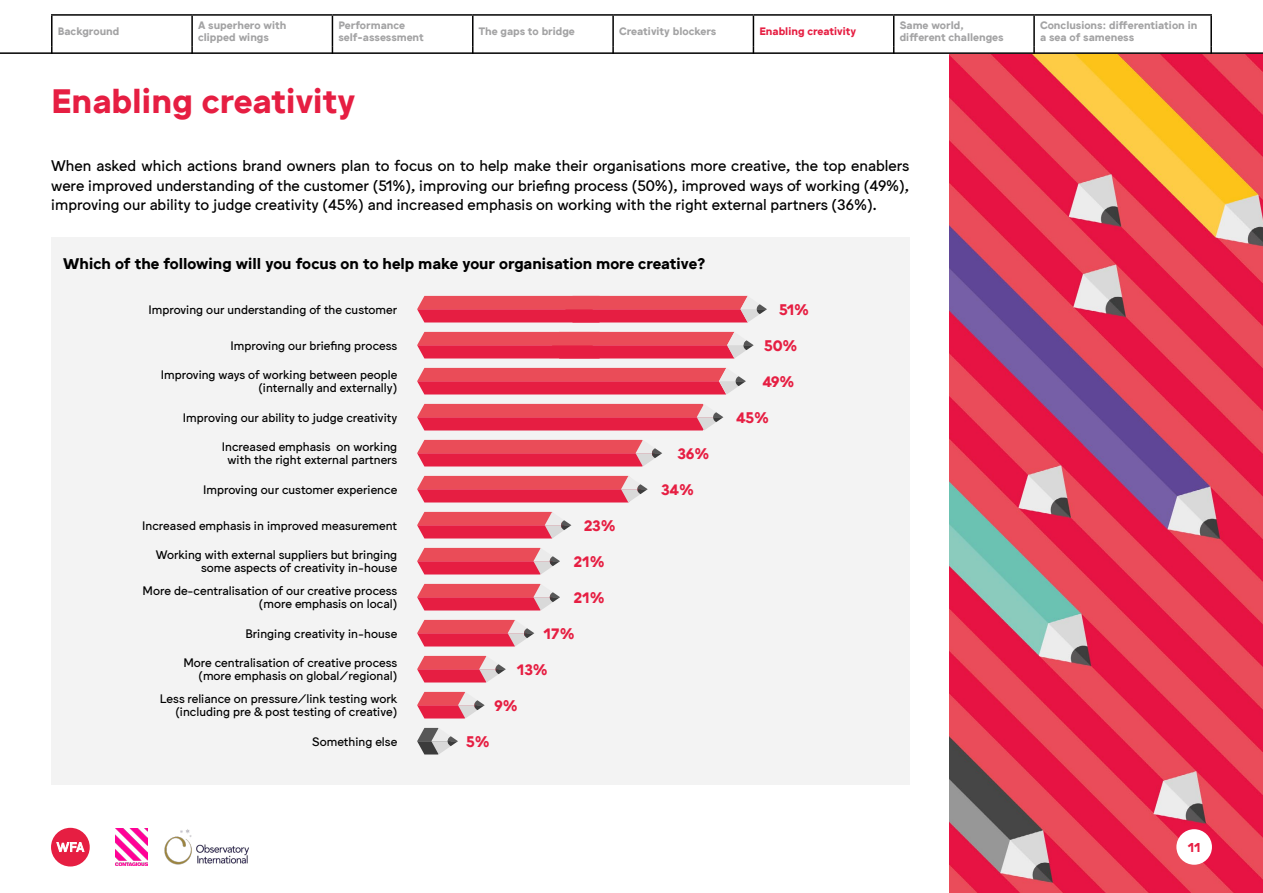
<style>
.page{position:relative;width:1263px;height:893px;background:#fff}
.page>*{position:absolute;margin:0;border:0;box-sizing:border-box;transform-origin:0 0}
.t1{font:700 33px "Jungka";color:#e61e42}
.t2{font:15px/19.5px "Jungka";color:#000;text-align:justify}
.t3{font:700 15px "Jungka";color:#000}
.t4{font:700 15px "Jungka";letter-spacing:-.015em;color:#e61e42}
.t5{font:700 12.75px "Jungka";color:#e61e42}
.t6{font:12px/13.5px "Jungka";color:#000;text-align:right}
.t7{font:700 10.5px/11.6px "Jungka";color:#a3a3a4}
.t8{font:700 10.5px "Jungka";color:#e61e42}
</style>
<div class="page">
<hr style="left:51px;top:16px;width:2px;height:31px;background:#000">
<hr style="left:51px;top:14px;width:141px;height:2px;background:#000">
<hr style="left:192px;top:14px;width:140px;height:2px;background:#000">
<hr style="left:332px;top:14px;width:141px;height:2px;background:#000">
<hr style="left:473px;top:14px;width:140px;height:2px;background:#000">
<hr style="left:613px;top:14px;width:140px;height:2px;background:#000">
<hr style="left:753px;top:14px;width:141px;height:2px;background:#000">
<hr style="left:894px;top:14px;width:140px;height:2px;background:#000">
<hr style="left:1034px;top:14px;width:178px;height:2px;background:#000">
<hr style="left:191px;top:16px;width:2px;height:31px;background:#000">
<hr style="left:332px;top:16px;width:1px;height:31px;background:#000">
<hr style="left:472px;top:16px;width:1px;height:31px;background:#000">
<hr style="left:612px;top:16px;width:2px;height:31px;background:#000">
<hr style="left:753px;top:16px;width:1px;height:31px;background:#000">
<hr style="left:893px;top:16px;width:1px;height:31px;background:#000">
<hr style="left:1033px;top:16px;width:2px;height:31px;background:#000">
<hr style="left:1210px;top:16px;width:2px;height:31px;background:#000">
<hr style="left:0;top:52px;width:1263px;height:2px;background:#000">
<div style="left:51px;top:237px;width:858px;height:547px;background:#f3f3f3"></div>
<img style="left:949px;top:54px;width:314px;height:839px">
<svg style="left:417px;top:296px;width:350px;height:26px;background:#e74359"></svg>
<svg style="left:417px;top:440px;width:245px;height:26px;background:#e6485d"></svg>
<svg style="left:417px;top:476px;width:231px;height:26px;background:#e64a5f"></svg>
<svg style="left:417px;top:512px;width:154px;height:26px;background:#e65366"></svg>
<svg style="left:417px;top:548px;width:143px;height:26px;background:#e65568"></svg>
<svg style="left:417px;top:584px;width:143px;height:26px;background:#e65568"></svg>
<svg style="left:417px;top:620px;width:117px;height:26px;background:#e55c6e"></svg>
<svg style="left:417px;top:656px;width:89px;height:26px"></svg>
<svg style="left:417px;top:692px;width:68px;height:26px"></svg>
<svg style="left:417px;top:728px;width:41px;height:26px"></svg>
<svg style="left:417px;top:368px;width:329px;height:26px;background:#e7445a"></svg>
<svg style="left:417px;top:332px;width:337px;height:26px;background:#e74459"></svg>
<svg style="left:417px;top:404px;width:306px;height:26px;background:#e7445a"></svg>
<img style="left:115px;top:828px;width:33px;height:38px">
<div style="left:1176px;top:829px;width:36px;height:36px;background:#fff;border-radius:50%"></div>
<div style="left:51px;top:828px;width:39px;height:38px;background:#e61e42;border-radius:50%"></div>
<svg style="left:56px;top:842px;width:28px;height:10px"></svg>
<img style="left:164px;top:829px;width:85px;height:36px">
<p class="t7" style="left:58px;top:25px;width:63px">Background</p>
<p class="t7" style="left:198px;top:20px;width:90px">A superhero with clipped wings</p>
<p class="t7" style="left:338px;top:20px;width:87px">Performance self-assessment</p>
<p class="t7" style="left:479px;top:25px;width:98px">The gaps to bridge</p>
<p class="t7" style="left:619px;top:25px;width:99px">Creativity blockers</p>
<p class="t8" style="left:759px;top:25px;width:98px">Enabling creativity</p>
<p class="t7" style="left:900px;top:20px;width:105px">Same world, different challenges</p>
<p class="t7" style="left:1040px;top:20px;width:159px">Conclusions: differentiation in a sea of sameness</p>
<h1 class="t1" style="left:51px;top:82px;width:306px">Enabling creativity</h1>
<p class="t2" style="left:51px;top:156px;width:860px">When asked which actions brand owners plan to focus on to help make their organisations more creative, the top enablers were improved understanding of the customer (51%), improving our briefing process (50%), improved ways of working (49%), improving our ability to judge creativity (45%) and increased emphasis on working with the right external partners (36%).</p>
<p class="t3" style="left:63px;top:255px;width:644px">Which of the following will you focus on to help make your organisation more creative?</p>
<p class="t6" style="left:148px;top:303px;width:250px">Improving our understanding of the customer</p>
<p class="t4" style="left:779px;top:301px;width:32px">51%</p>
<p class="t6" style="left:230px;top:339px;width:168px">Improving our briefing process</p>
<p class="t6" style="left:161px;top:368px;width:238px">Improving ways of working between people (internally and externally)</p>
<p class="t6" style="left:183px;top:411px;width:216px">Improving our ability to judge creativity</p>
<p class="t6" style="left:222px;top:440px;width:177px;text-align:center">Increased emphasis on working with the right external partners</p>
<p class="t6" style="left:203px;top:483px;width:196px">Improving our customer experience</p>
<p class="t6" style="left:142px;top:519px;width:257px">Increased emphasis in improved measurement</p>
<p class="t6" style="left:156px;top:548px;width:243px">Working with external suppliers but bringing some aspects of creativity in-house</p>
<p class="t6" style="left:143px;top:584px;width:256px">More de-centralisation of our creative process (more emphasis on local)</p>
<p class="t6" style="left:245px;top:627px;width:153px">Bringing creativity in-house</p>
<p class="t6" style="left:183px;top:656px;width:215px">More centralisation of creative process (more emphasis on global/regional)</p>
<p class="t6" style="left:160px;top:692px;width:239px">Less reliance on pressure/link testing work (including pre &amp; post testing of creative)</p>
<p class="t6" style="left:312px;top:735px;width:87px">Something else</p>
<p class="t4" style="left:584px;top:517px;width:33px">23%</p>
<p class="t4" style="left:573px;top:553px;width:33px">21%</p>
<p class="t4" style="left:573px;top:589px;width:33px">21%</p>
<p class="t4" style="left:544px;top:625px;width:32px">17%</p>
<p class="t4" style="left:517px;top:661px;width:32px">13%</p>
<p class="t4" style="left:494px;top:697px;width:25px">9%</p>
<p class="t4" style="left:466px;top:733px;width:25px">5%</p>
<p class="t4" style="left:677px;top:445px;width:33px">36%</p>
<p class="t4" style="left:661px;top:481px;width:34px">34%</p>
<p class="t4" style="left:764px;top:337px;width:35px">50%</p>
<p class="t4" style="left:762px;top:373px;width:34px">49%</p>
<p class="t4" style="left:736px;top:409px;width:34px">45%</p>
<p class="t5" style="left:1188px;top:840px;width:15px">11</p>
</div>
